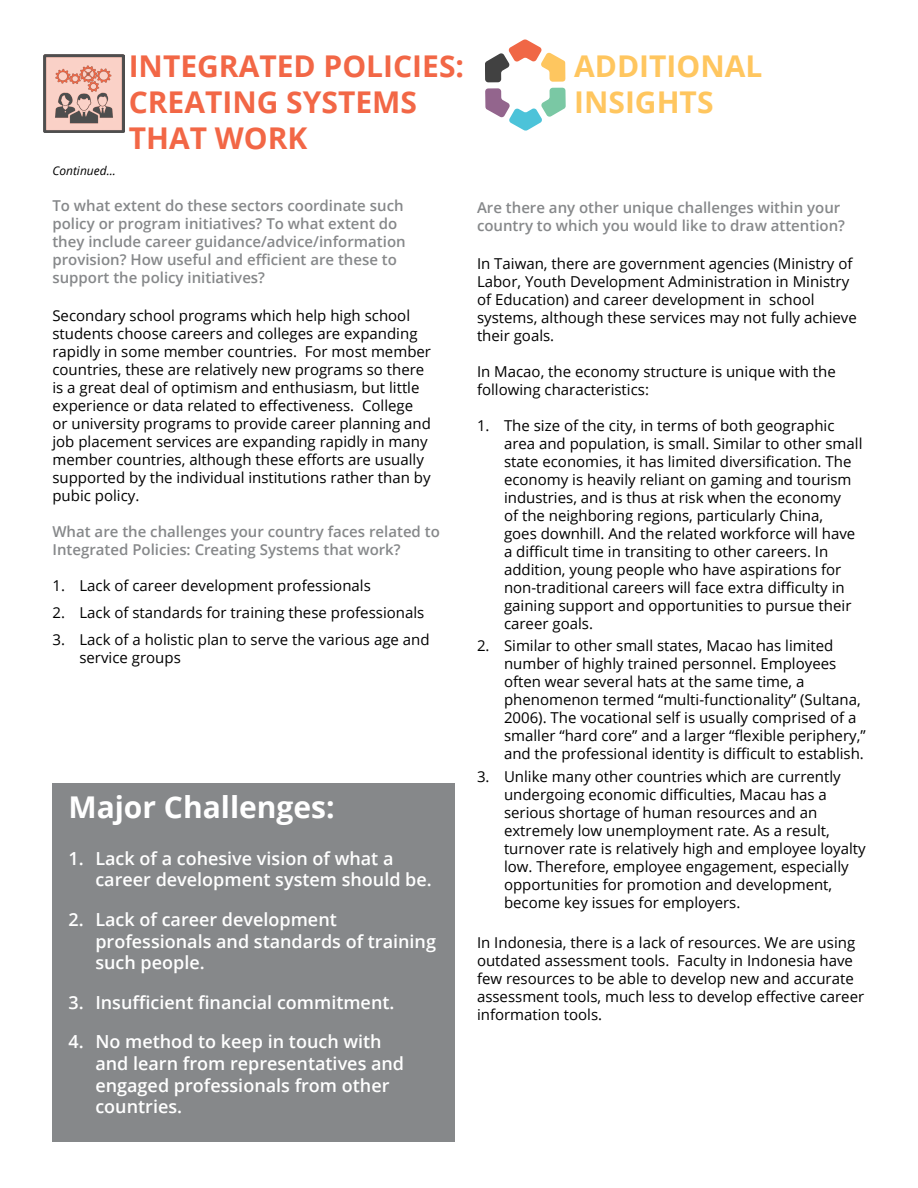
<style>
.page{position:relative;width:918px;height:1188px;background:#fff}
.page>*{position:absolute;margin:0;border:0;box-sizing:border-box;transform-origin:0 0}
.t1{font:700 30px/36px "Open Sans";color:#f26746}
.t2{font:700 30px/36px "Open Sans";color:#ffc65f}
.t3{font:700 30px "Open Sans";color:#fff}
.t4{font:600 18px/21.6px "Open Sans";color:#fff}
.t5{font:15px/18px "Open Sans";color:#000}
.t6{font:600 15px/18px "Open Sans";color:#86888a}
.t7{font:italic 12px "Open Sans";color:#000}
</style>
<div class="page">
<div style="left:52px;top:783px;width:403px;height:358px;background:#86888a"></div>
<svg style="left:485px;top:39px;width:81px;height:43px"></svg>
<svg style="left:485px;top:88px;width:81px;height:43px"></svg>
<img style="left:43px;top:54px;width:81px;height:78px">
<p class="t7" style="left:52px;top:162px;width:65px">Continued...</p>
<h1 class="t1" style="left:129px;top:47px;width:337px">INTEGRATED POLICIES:<br>CREATING SYSTEMS<br>THAT WORK</h1>
<p class="t6" style="left:52px;top:197px;width:355px">To what extent do these sectors coordinate such policy or program initiatives? To what extent do they include career guidance/advice/information provision? How useful and efficient are these to support the policy initiatives?</p>
<p class="t5" style="left:52px;top:306px;width:380px">Secondary school programs which help high school students choose careers and colleges are expanding rapidly in some member countries. For most member countries, these are relatively new programs so there is a great deal of optimism and enthusiasm, but little experience or data related to effectiveness. College or university programs to provide career planning and job placement services are expanding rapidly in many member countries, although these efforts are usually supported by the individual institutions rather than by pubic policy.</p>
<p class="t6" style="left:52px;top:522px;width:389px">What are the challenges your country faces related to<br>Integrated Policies: Creating Systems that work?</p>
<p class="t5" style="left:52px;top:576px;width:320px">1. Lack of career development professionals</p>
<p class="t5" style="left:52px;top:603px;width:373px">2. Lack of standards for training these professionals</p>
<p class="t5" style="left:79px;top:630px;width:352px;text-indent:-27px">3. Lack of a holistic plan to serve the various age and service groups</p>
<h1 class="t3" style="left:68px;top:786px;width:268px">Major Challenges:</h1>
<p class="t4" style="left:95px;top:847px;width:338px;text-indent:-27px">1. Lack of a cohesive vision of what a career development system should be.</p>
<p class="t4" style="left:95px;top:908px;width:342px;text-indent:-27px">2. Lack of career development professionals and standards of training such people.</p>
<p class="t4" style="left:68px;top:991px;width:328px">3. Insufficient financial commitment.</p>
<p class="t4" style="left:95px;top:1031px;width:310px;text-indent:-27px">4. No method to keep in touch with and learn from representatives and engaged professionals from other countries.</p>
<h1 class="t2" style="left:574px;top:47px;width:190px">ADDITIONAL<br>INSIGHTS</h1>
<p class="t6" style="left:477px;top:198px;width:370px">Are there any other unique challenges within your country to which you would like to draw attention?</p>
<p class="t5" style="left:477px;top:254px;width:381px">In Taiwan, there are government agencies (Ministry of Labor, Youth Development Administration in Ministry of Education) and career development in school systems, although these services may not fully achieve their goals.</p>
<p class="t5" style="left:477px;top:362px;width:360px">In Macao, the economy structure is unique with the following characteristics:</p>
<p class="t5" style="left:504px;top:416px;width:360px;text-indent:-27px">1. The size of the city, in terms of both geographic area and population, is small. Similar to other small state economies, it has limited diversification. The economy is heavily reliant on gaming and tourism industries, and is thus at risk when the economy<br>of the neighboring regions, particularly China,<br>goes downhill. And the related workforce will have a difficult time in transiting to other careers. In addition, young people who have aspirations for non-traditional careers will face extra difficulty in gaining support and opportunities to pursue their career goals.</p>
<p class="t5" style="left:504px;top:637px;width:363px;text-indent:-27px">2. Similar to other small states, Macao has limited number of highly trained personnel. Employees often wear several hats at the same time, a phenomenon termed “multi-functionality” (Sultana, 2006). The vocational self is usually comprised of a smaller “hard core” and a larger “flexible periphery,” and the professional identity is difficult to establish.</p>
<p class="t5" style="left:504px;top:767px;width:363px;text-indent:-27px">3. Unlike many other countries which are currently undergoing economic difficulties, Macau has a serious shortage of human resources and an extremely low unemployment rate. As a result, turnover rate is relatively high and employee loyalty low. Therefore, employee engagement, especially opportunities for promotion and development, become key issues for employers.</p>
<p class="t5" style="left:477px;top:934px;width:389px">In Indonesia, there is a lack of resources. We are using outdated assessment tools. Faculty in Indonesia have few resources to be able to develop new and accurate assessment tools, much less to develop effective career information tools.</p>
</div>
